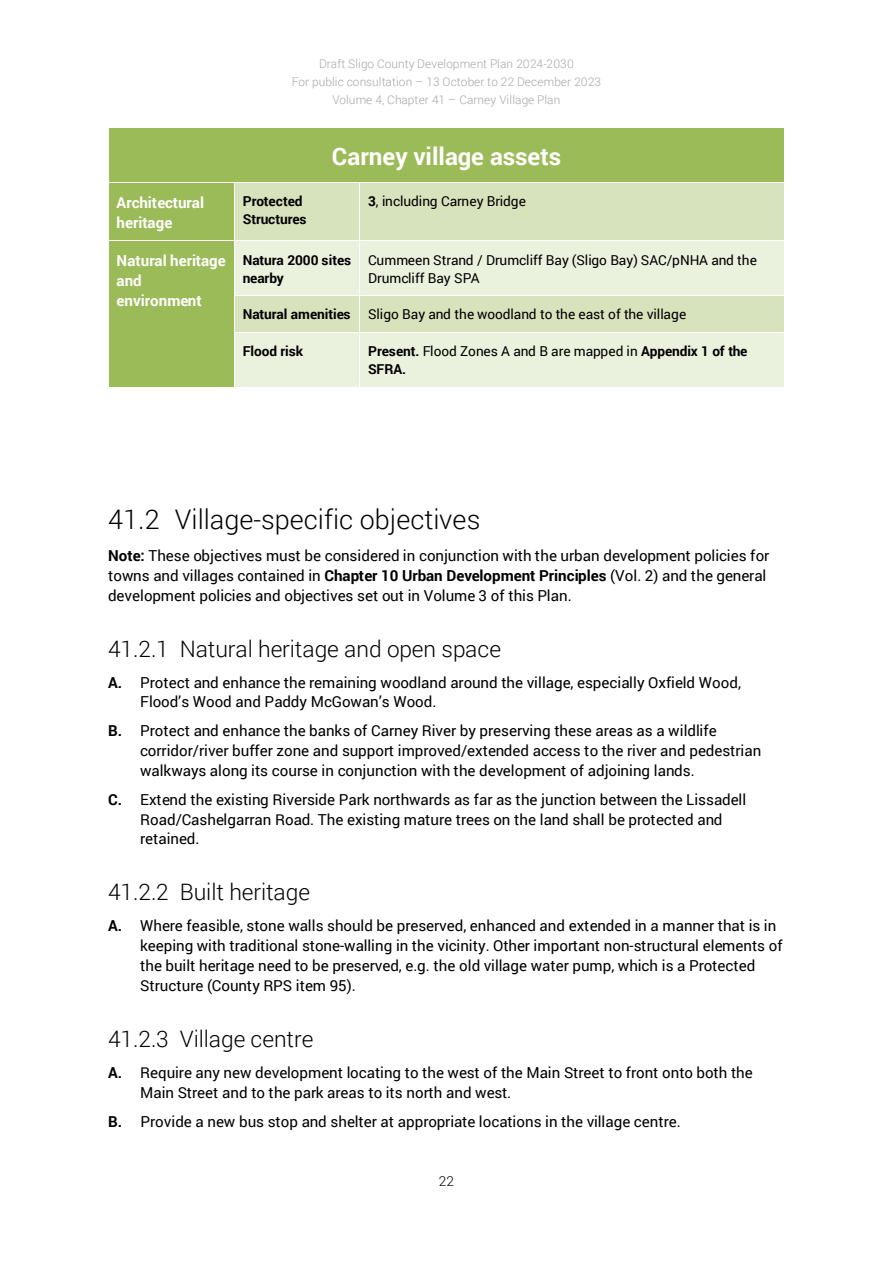
<style>
.page{position:relative;width:893px;height:1263px;background:#fff}
.page>*{position:absolute;margin:0;border:0;box-sizing:border-box;transform-origin:0 0}
.t1{font:300 27px "Roboto";color:#000}
.t2{font:700 24.15px "Roboto";color:#fff}
.t3{font:300 22.65px "Roboto";color:#000}
.t4{font:15.15px/19.8px "Roboto";color:#000}
.t5{font:700 15.15px/19.8px "Roboto";letter-spacing:.005em;color:#fff}
.t6{font:13.65px/18px "Roboto";letter-spacing:-.005em;color:#000}
.t7{font:700 13.65px/18px "Roboto";letter-spacing:-.005em;color:#000}
.t8{font:300 13.65px "Roboto";color:#000}
.t9{font:300 11.85px/18px "Roboto";letter-spacing:.005em;color:#a6a6a6;text-align:center}
.s1{font-weight:700}
.s2{font-weight:400}
</style>
<div class="page">
<div style="left:109px;top:128px;width:675px;height:54px;background:#9bbb59"></div>
<div style="left:109px;top:183px;width:125px;height:57px;background:#9bbb59"></div>
<div style="left:235px;top:183px;width:124px;height:57px;background:#d6e3bc"></div>
<div style="left:360px;top:183px;width:424px;height:57px;background:#d6e3bc"></div>
<div style="left:109px;top:241px;width:125px;height:146px;background:#9bbb59"></div>
<div style="left:235px;top:241px;width:124px;height:54px;background:#eaf1dd"></div>
<div style="left:360px;top:241px;width:424px;height:54px;background:#eaf1dd"></div>
<div style="left:235px;top:296px;width:124px;height:36px;background:#d6e3bc"></div>
<div style="left:360px;top:296px;width:424px;height:36px;background:#d6e3bc"></div>
<div style="left:235px;top:333px;width:124px;height:54px;background:#eaf1dd"></div>
<div style="left:360px;top:333px;width:424px;height:54px;background:#eaf1dd"></div>
<p class="t9" style="left:292px;top:54px;width:311px">Draft Sligo County Development Plan 2024-2030<br>For public consultation – 13 October to 22 December 2023<br>Volume 4, Chapter 41 – Carney Village Plan</p>
<p class="t2" style="left:332px;top:139px;width:231px">Carney village assets</p>
<p class="t5" style="left:117px;top:192px;width:89px">Architectural heritage</p>
<p class="t7" style="left:243px;top:192px;width:65px">Protected<br>Structures</p>
<p class="t6" style="left:368px;top:192px;width:160px"><span class="s1">3</span>, including Carney Bridge</p>
<p class="t5" style="left:117px;top:250px;width:111px">Natural heritage and environment</p>
<p class="t7" style="left:243px;top:250px;width:110px">Natura 2000 sites nearby</p>
<p class="t6" style="left:368px;top:250px;width:390px">Cummeen Strand / Drumcliff Bay (Sligo Bay) SAC/pNHA and the<br>Drumcliff Bay SPA</p>
<p class="t7" style="left:243px;top:305px;width:109px">Natural amenities</p>
<p class="t6" style="left:368px;top:305px;width:320px">Sligo Bay and the woodland to the east of the village</p>
<p class="t7" style="left:243px;top:342px;width:62px">Flood risk</p>
<p class="t7" style="left:368px;top:342px;width:381px">Present. <span class="s2">Flood Zones A and B are mapped in</span> Appendix 1 of the<br>SFRA.</p>
<p class="t1" style="left:108px;top:501px;width:374px">41.2 Village-specific objectives</p>
<p class="t4" style="left:108px;top:545px;width:663px"><span class="s1">Note:</span> These objectives must be considered in conjunction with the urban development policies for towns and villages contained in <span class="s1">Chapter 10 Urban Development Principles</span> (Vol. 2) and the general development policies and objectives set out in Volume 3 of this Plan.</p>
<p class="t3" style="left:108px;top:633px;width:394px">41.2.1 Natural heritage and open space</p>
<p class="t4" style="left:140px;top:672px;width:602px;text-indent:-32px"><span class="s1">A.</span> Protect and enhance the remaining woodland around the village, especially Oxfield Wood,<br>Flood’s Wood and Paddy McGowan’s Wood.</p>
<p class="t4" style="left:140px;top:720px;width:623px;text-indent:-32px"><span class="s1">B.</span> Protect and enhance the banks of Carney River by preserving these areas as a wildlife corridor/river buffer zone and support improved/extended access to the river and pedestrian walkways along its course in conjunction with the development of adjoining lands.</p>
<p class="t4" style="left:140px;top:789px;width:608px;text-indent:-32px"><span class="s1">C.</span> Extend the existing Riverside Park northwards as far as the junction between the Lissadell<br>Road/Cashelgarran Road. The existing mature trees on the land shall be protected and retained.</p>
<p class="t3" style="left:108px;top:877px;width:204px">41.2.2 Built heritage</p>
<p class="t4" style="left:140px;top:915px;width:644px;text-indent:-32px"><span class="s1">A.</span> Where feasible, stone walls should be preserved, enhanced and extended in a manner that is in keeping with traditional stone-walling in the vicinity. Other important non-structural elements of the built heritage need to be preserved, e.g. the old village water pump, which is a Protected Structure (County RPS item 95).</p>
<p class="t3" style="left:108px;top:1023px;width:207px">41.2.3 Village centre</p>
<p class="t4" style="left:140px;top:1062px;width:614px;text-indent:-32px"><span class="s1">A.</span> Require any new development locating to the west of the Main Street to front onto both the<br>Main Street and to the park areas to its north and west.</p>
<p class="t4" style="left:108px;top:1111px;width:574px"><span class="s1">B.</span> Provide a new bus stop and shelter at appropriate locations in the village centre.</p>
<p class="t8" style="left:439px;top:1172px;width:17px">22</p>
</div>
